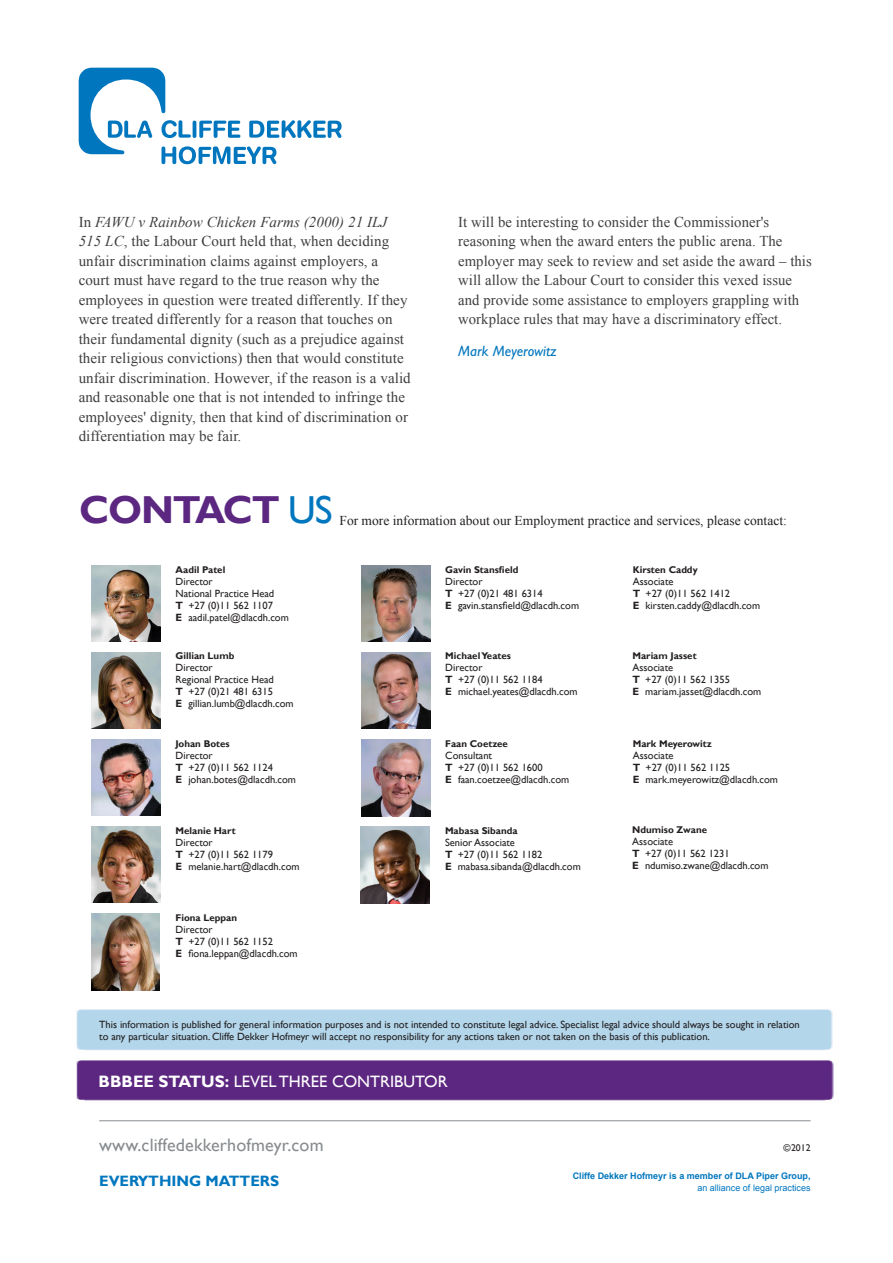
<style>
.page{position:relative;width:893px;height:1263px;background:#fff}
.page>*{position:absolute;margin:0;border:0;box-sizing:border-box;transform-origin:0 0}
.t1{font:700 39px "Gill Sans";letter-spacing:-.03em;color:#5c2781}
.t2{font:18px "Gill Sans";letter-spacing:.01em;color:#888c8f}
.t3{font:16.5px "Gill Sans";color:#fff}
.Body_Copy{font:15px/19.5px "Times New Roman";letter-spacing:.005em;color:#3e3e3f}
.t4{font:700 15px "Gill Sans";color:#0076be}
.Body_Copy-2{font:italic 15px "Gill Sans Std";letter-spacing:.005em;color:#0076be}
.t5{font:13.5px "Times New Roman";color:#231f20}
.t6{font:10.5px/12px "Gill Sans";color:#231f20}
.t7{font:700 9.75px "Gill Sans";color:#231f20}
.t8{font:9.75px "Gill Sans";color:#231f20}
.t9{font:700 9px "Arial";color:#0076be}
.t10{font:9px "Arial";color:#0076be}
.s1{font-style:italic}
.s2{font-weight:400;color:#0076be}
.s3{font-weight:700}
</style>
<div class="page">
<svg style="left:79px;top:68px;width:263px;height:96px"></svg>
<img style="left:76px;top:1060px;width:758px;height:41px">
<img style="left:76px;top:1009px;width:757px;height:42px">
<hr style="left:99px;top:1120px;width:711px;height:1px;background:#888c8f">
<img style="left:91px;top:565px;width:70px;height:77px">
<img style="left:91px;top:652px;width:70px;height:77px">
<img style="left:91px;top:739px;width:70px;height:77px">
<img style="left:91px;top:826px;width:70px;height:77px">
<img style="left:91px;top:914px;width:69px;height:76px">
<img style="left:361px;top:565px;width:69px;height:77px">
<img style="left:361px;top:652px;width:69px;height:77px">
<img style="left:361px;top:826px;width:69px;height:77px">
<img style="left:361px;top:739px;width:69px;height:77px">
<p class="Body_Copy" style="left:79px;top:212px;width:334px">In <span class="s1">FAWU v Rainbow Chicken Farms (2000) 21 ILJ 515 LC</span>, the Labour Court held that, when deciding unfair discrimination claims against employers, a court must have regard to the true reason why the employees in question were treated differently. If they were treated differently for a reason that touches on their fundamental dignity (such as a prejudice against their religious convictions) then that would constitute unfair discrimination. However, if the reason is a valid and reasonable one that is not intended to infringe the employees' dignity, then that kind of discrimination or differentiation may be fair.</p>
<p class="Body_Copy" style="left:458px;top:212px;width:355px">It will be interesting to consider the Commissioner's reasoning when the award enters the public arena. The employer may seek to review and set aside the award – this will allow the Labour Court to consider this vexed issue and provide some assistance to employers grappling with workplace rules that may have a discriminatory effect.</p>
<p class="Body_Copy-2" style="left:458px;top:343px;width:100px">Mark Meyerowitz</p>
<p class="t1" style="left:79px;top:486px;width:255px">CONTACT <span class="s2">US</span></p>
<p class="t5" style="left:339px;top:511px;width:449px">For more information about our Employment practice and services, please contact:</p>
<p class="t7" style="left:176px;top:563px;width:51px">Aadil Patel</p>
<p class="t6" style="left:176px;top:575px;width:39px">Director</p>
<p class="t6" style="left:176px;top:587px;width:100px">National Practice Head</p>
<p class="t6" style="left:176px;top:599px;width:99px"><span class="s3">T</span> +27 (0)11 562 1107</p>
<p class="t6" style="left:176px;top:611px;width:115px"><span class="s3">E</span> aadil.patel@dlacdh.com</p>
<p class="t7" style="left:176px;top:650px;width:60px">Gillian Lumb</p>
<p class="t6" style="left:176px;top:662px;width:39px">Director</p>
<p class="t6" style="left:176px;top:674px;width:100px">Regional Practice Head</p>
<p class="t6" style="left:176px;top:686px;width:99px"><span class="s3">T</span> +27 (0)21 481 6315</p>
<p class="t6" style="left:176px;top:698px;width:120px"><span class="s3">E</span> gillian.lumb@dlacdh.com</p>
<p class="t7" style="left:176px;top:737px;width:56px">Johan Botes</p>
<p class="t6" style="left:176px;top:749px;width:39px">Director</p>
<p class="t6" style="left:176px;top:761px;width:99px"><span class="s3">T</span> +27 (0)11 562 1124</p>
<p class="t6" style="left:176px;top:773px;width:122px"><span class="s3">E</span> johan.botes@dlacdh.com</p>
<p class="t7" style="left:445px;top:563px;width:75px">Gavin Stansfield</p>
<p class="t6" style="left:445px;top:575px;width:39px">Director</p>
<p class="t6" style="left:445px;top:587px;width:99px"><span class="s3">T</span> +27 (0)21 481 6314</p>
<p class="t6" style="left:445px;top:599px;width:135px"><span class="s3">E</span> gavin.stansfield@dlacdh.com</p>
<p class="t7" style="left:445px;top:650px;width:67px">Michael Yeates</p>
<p class="t6" style="left:445px;top:662px;width:39px">Director</p>
<p class="t6" style="left:445px;top:674px;width:99px"><span class="s3">T</span> +27 (0)11 562 1184</p>
<p class="t6" style="left:445px;top:686px;width:134px"><span class="s3">E</span> michael.yeates@dlacdh.com</p>
<p class="t7" style="left:445px;top:737px;width:64px">Faan Coetzee</p>
<p class="t6" style="left:445px;top:749px;width:48px">Consultant</p>
<p class="t6" style="left:445px;top:761px;width:99px"><span class="s3">T</span> +27 (0)11 562 1600</p>
<p class="t6" style="left:445px;top:773px;width:125px"><span class="s3">E</span> faan.coetzee@dlacdh.com</p>
<p class="t7" style="left:633px;top:563px;width:66px">Kirsten Caddy</p>
<p class="t6" style="left:633px;top:575px;width:42px">Associate</p>
<p class="t6" style="left:633px;top:587px;width:99px"><span class="s3">T</span> +27 (0)11 562 1412</p>
<p class="t6" style="left:633px;top:599px;width:129px"><span class="s3">E</span> kirsten.caddy@dlacdh.com</p>
<p class="t7" style="left:632px;top:650px;width:66px">Mariam Jasset</p>
<p class="t6" style="left:632px;top:662px;width:42px">Associate</p>
<p class="t6" style="left:632px;top:674px;width:99px"><span class="s3">T</span> +27 (0)11 562 1355</p>
<p class="t6" style="left:632px;top:686px;width:130px"><span class="s3">E</span> mariam.jasset@dlacdh.com</p>
<p class="t7" style="left:633px;top:737px;width:80px">Mark Meyerowitz</p>
<p class="t6" style="left:633px;top:749px;width:42px">Associate</p>
<p class="t6" style="left:633px;top:761px;width:99px"><span class="s3">T</span> +27 (0)11 562 1125</p>
<p class="t6" style="left:633px;top:773px;width:147px"><span class="s3">E</span> mark.meyerowitz@dlacdh.com</p>
<p class="t7" style="left:176px;top:824px;width:62px">Melanie Hart</p>
<p class="t6" style="left:176px;top:836px;width:39px">Director</p>
<p class="t6" style="left:176px;top:848px;width:99px"><span class="s3">T</span> +27 (0)11 562 1179</p>
<p class="t6" style="left:176px;top:860px;width:126px"><span class="s3">E</span> melanie.hart@dlacdh.com</p>
<p class="t7" style="left:445px;top:824px;width:74px">Mabasa Sibanda</p>
<p class="t6" style="left:445px;top:836px;width:72px">Senior Associate</p>
<p class="t6" style="left:445px;top:848px;width:99px"><span class="s3">T</span> +27 (0)11 562 1182</p>
<p class="t6" style="left:445px;top:860px;width:137px"><span class="s3">E</span> mabasa.sibanda@dlacdh.com</p>
<p class="t7" style="left:632px;top:824px;width:76px">Ndumiso Zwane</p>
<p class="t6" style="left:632px;top:836px;width:42px">Associate</p>
<p class="t6" style="left:632px;top:848px;width:99px"><span class="s3">T</span> +27 (0)11 562 1231</p>
<p class="t6" style="left:632px;top:860px;width:138px"><span class="s3">E</span> ndumiso.zwane@dlacdh.com</p>
<p class="t7" style="left:176px;top:912px;width:63px">Fiona Leppan</p>
<p class="t6" style="left:176px;top:923px;width:39px">Director</p>
<p class="t6" style="left:176px;top:935px;width:99px"><span class="s3">T</span> +27 (0)11 562 1152</p>
<p class="t6" style="left:176px;top:947px;width:124px"><span class="s3">E</span> fiona.leppan@dlacdh.com</p>
<p class="t6" style="left:99px;top:1018px;width:702px">This information is published for general information purposes and is not intended to constitute legal advice. Specialist legal advice should always be sought in relation to any particular situation. Cliffe Dekker Hofmeyr will accept no responsibility for any actions taken or not taken on the basis of this publication.</p>
<p class="t3" style="left:98px;top:1072px;width:351px"><span class="s3">BBBEE STATUS:</span> LEVEL THREE CONTRIBUTOR</p>
<p class="t2" style="left:99px;top:1134px;width:226px">www.cliffedekkerhofmeyr.com</p>
<p class="t8" style="left:784px;top:1142px;width:28px">©2012</p>
<p class="t9" style="left:573px;top:1170px;width:239px">Cliffe Dekker Hofmeyr is a member of DLA Piper Group,</p>
<p class="t10" style="left:697px;top:1182px;width:115px">an alliance of legal practices</p>
<p class="t4" style="left:99px;top:1172px;width:181px">EVERYTHING MATTERS</p>
</div>
